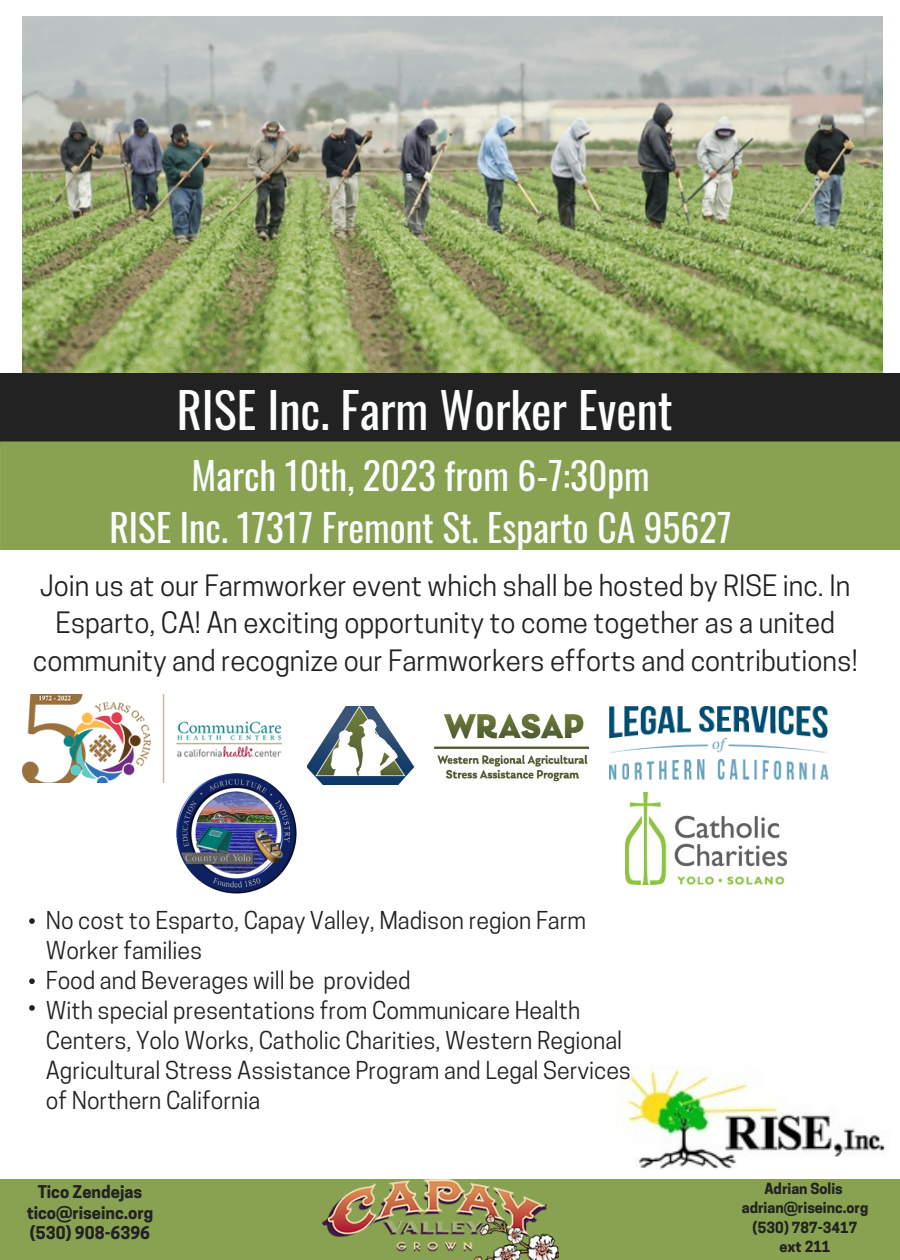
<style>
.page{position:relative;width:900px;height:1260px;background:#fff}
.page>*{position:absolute;margin:0;border:0;box-sizing:border-box;transform-origin:0 0}
.t1{font:48.25px "Oswald";color:#fbfeff}
.t2{font:37.5px/52.5px "Oswald";color:#fbfeff;text-align:center}
.t3{font:27.75px/37.5px "Cooper Hewitt";color:#222;text-align:center}
.t4{font:23.25px/30px "Cooper Hewitt";color:#222}
.t5{font:700 16.5px/20.5px "Cooper Hewitt";color:#222;text-align:center}
.t6{font:700 14.5px/19.2px "Cooper Hewitt";color:#222;text-align:center}
</style>
<div class="page">
<div style="left:0;top:1179px;width:900px;height:81px;background:#88a251"></div>
<div style="left:0;top:374px;width:900px;height:73px;background:#222"></div>
<div style="left:0;top:442px;width:900px;height:108px;background:#88a251"></div>
<svg style="left:29px;top:918px;width:6px;height:6px"></svg>
<svg style="left:29px;top:978px;width:6px;height:6px"></svg>
<svg style="left:29px;top:1005px;width:6px;height:6px"></svg>
<img style="left:622px;top:1066px;width:263px;height:104px">
<img style="left:322px;top:1179px;width:236px;height:81px">
<img style="left:22px;top:16px;width:861px;height:356px">
<img style="left:22px;top:695px;width:259px;height:88px">
<img style="left:177px;top:773px;width:120px;height:120px">
<img style="left:625px;top:793px;width:162px;height:92px">
<img style="left:609px;top:706px;width:219px;height:73px">
<img style="left:307px;top:706px;width:282px;height:78px">
<h1 class="t1" style="left:177px;top:373px;width:497px">RISE Inc. Farm Worker Event</h1>
<h2 class="t2" style="left:110px;top:448px;width:624px">March 10th, 2023 from 6-7:30pm<br>RISE Inc. 17317 Fremont St. Esparto CA 95627</h2>
<p class="t3" style="left:33px;top:570px;width:826px">Join us at our Farmworker event which shall be hosted by RISE inc. In<br>Esparto, CA! An exciting opportunity to come together as a united community and recognize our Farmworkers efforts and contributions!</p>
<p class="t4" style="left:46px;top:909px;width:587px">No cost to Esparto, Capay Valley, Madison region Farm Worker families<br>Food and Beverages will be provided<br>With special presentations from Communicare Health Centers, Yolo Works, Catholic Charities, Western Regional Agricultural Stress Assistance Program and Legal Services of Northern California</p>
<p class="t5" style="left:27px;top:1184px;width:128px">Tico Zendejas tico@riseinc.org (530) 908-6396</p>
<p class="t6" style="left:742px;top:1181px;width:128px">Adrian Solis adrian@riseinc.org (530) 787-3417 ext 211</p>
</div>
